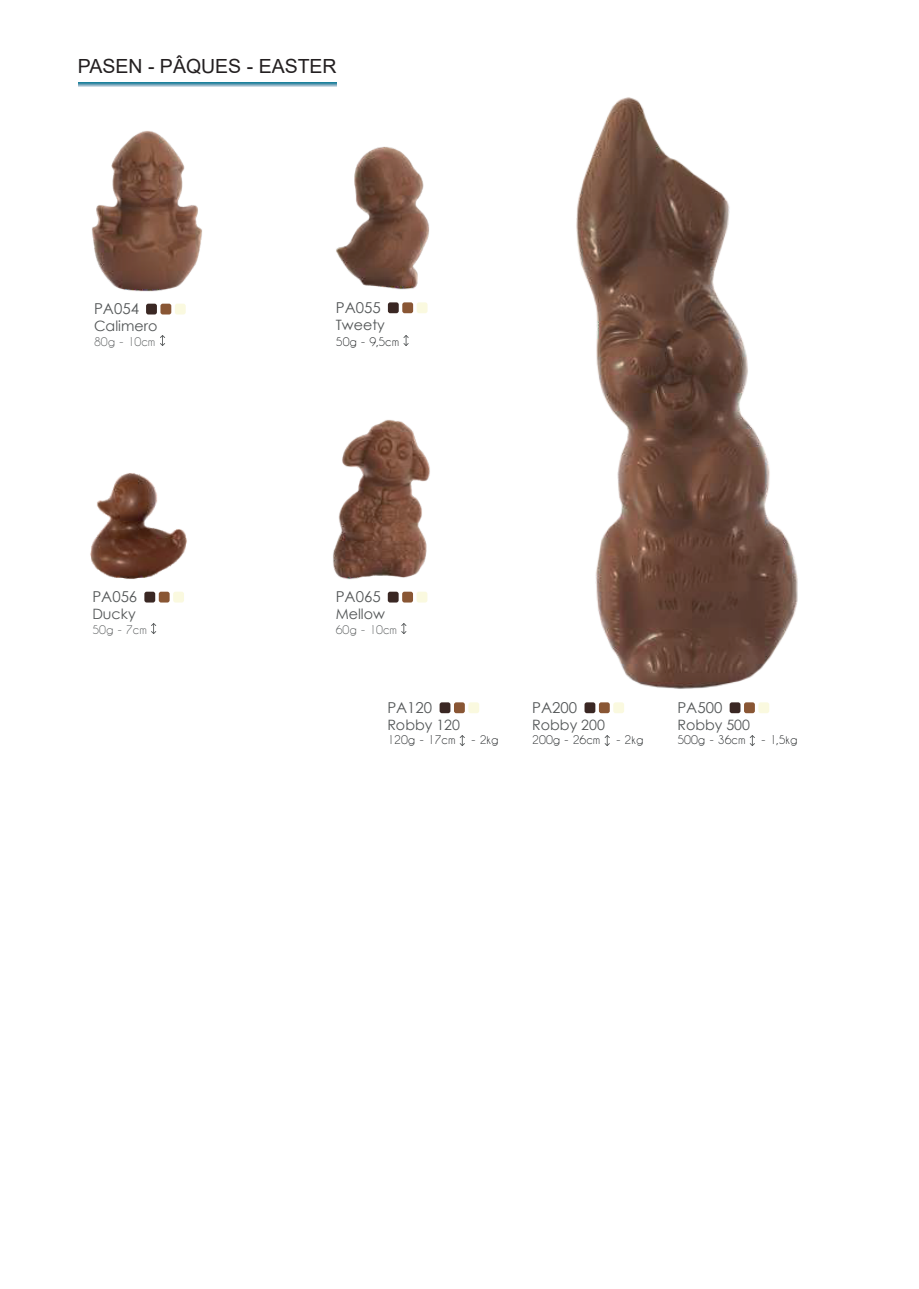
<style>
.page{position:relative;width:919px;height:1289px;background:#fff}
.page>*{position:absolute;margin:0;border:0;box-sizing:border-box;transform-origin:0 0}
.t1{font:19.5px "Arial";color:#231f20}
.t2{font:15px "Century Gothic";color:#535657}
.t3{font:14.25px "Century Gothic";color:#535657}
.t4{font:11.25px "Caviar Dreams";color:#212426}
.t5{font:11.25px "Caviar Dreams";color:#535657}
</style>
<div class="page">
<svg style="left:160px;top:335px;width:5px;height:11px"></svg>
<div style="left:146px;top:304px;width:11px;height:10px;background:#3a2723;border-radius:2px"></div>
<div style="left:160px;top:304px;width:11px;height:10px;background:#895634;border-radius:2px"></div>
<div style="left:175px;top:304px;width:11px;height:10px;background:#faf9df;border-radius:2px"></div>
<img style="left:92px;top:131px;width:110px;height:161px">
<svg style="left:403px;top:335px;width:5px;height:11px"></svg>
<div style="left:388px;top:302px;width:11px;height:11px;background:#3a2723;border-radius:2px"></div>
<div style="left:402px;top:302px;width:11px;height:11px;background:#895634;border-radius:2px"></div>
<div style="left:416px;top:302px;width:11px;height:11px;background:#faf9df;border-radius:2px"></div>
<img style="left:336px;top:146px;width:93px;height:144px">
<svg style="left:151px;top:623px;width:5px;height:11px"></svg>
<div style="left:144px;top:591px;width:11px;height:11px;background:#3a2723;border-radius:2px"></div>
<div style="left:159px;top:591px;width:11px;height:11px;background:#895634;border-radius:2px"></div>
<div style="left:173px;top:591px;width:11px;height:11px;background:#faf9df;border-radius:2px"></div>
<img style="left:90px;top:473px;width:97px;height:106px">
<svg style="left:401px;top:623px;width:5px;height:11px"></svg>
<div style="left:388px;top:591px;width:10px;height:11px;background:#3a2723;border-radius:2px"></div>
<div style="left:402px;top:591px;width:11px;height:11px;background:#895634;border-radius:2px"></div>
<div style="left:416px;top:591px;width:11px;height:11px;background:#faf9df;border-radius:2px"></div>
<img style="left:333px;top:419px;width:97px;height:161px">
<div style="left:439px;top:702px;width:11px;height:11px;background:#3a2723;border-radius:2px"></div>
<div style="left:454px;top:702px;width:11px;height:11px;background:#895634;border-radius:2px"></div>
<div style="left:468px;top:702px;width:11px;height:11px;background:#faf9df;border-radius:2px"></div>
<svg style="left:459px;top:735px;width:6px;height:11px"></svg>
<div style="left:729px;top:702px;width:11px;height:11px;background:#3a2723;border-radius:2px"></div>
<div style="left:744px;top:702px;width:10px;height:11px;background:#895634;border-radius:2px"></div>
<div style="left:758px;top:702px;width:11px;height:11px;background:#faf9df;border-radius:2px"></div>
<svg style="left:749px;top:735px;width:5px;height:11px"></svg>
<img style="left:576px;top:97px;width:222px;height:592px">
<div style="left:584px;top:702px;width:11px;height:11px;background:#3a2723;border-radius:2px"></div>
<div style="left:599px;top:702px;width:10px;height:11px;background:#895634;border-radius:2px"></div>
<div style="left:613px;top:702px;width:11px;height:11px;background:#faf9df;border-radius:2px"></div>
<svg style="left:604px;top:735px;width:5px;height:11px"></svg>
<svg style="left:78px;top:83px;width:258px;height:4px"></svg>
<h1 class="t1" style="left:78px;top:53px;width:260px">PASEN - PÂQUES - EASTER</h1>
<h2 class="t2" style="left:94px;top:298px;width:46px">PA054</h2>
<p class="t3" style="left:94px;top:316px;width:65px">Calimero</p>
<p class="t5" style="left:94px;top:334px;width:63px">80g - 10cm</p>
<h2 class="t2" style="left:336px;top:297px;width:46px">PA055</h2>
<p class="t3" style="left:336px;top:315px;width:50px">Tweety</p>
<p class="t4" style="left:336px;top:334px;width:65px">50g - 9,5cm</p>
<h2 class="t2" style="left:92px;top:586px;width:46px">PA056</h2>
<p class="t3" style="left:92px;top:604px;width:45px">Ducky</p>
<p class="t5" style="left:92px;top:622px;width:56px">50g - 7cm</p>
<h2 class="t2" style="left:336px;top:586px;width:46px">PA065</h2>
<p class="t3" style="left:336px;top:604px;width:51px">Mellow</p>
<p class="t5" style="left:336px;top:622px;width:63px">60g - 10cm</p>
<h2 class="t2" style="left:387px;top:697px;width:46px">PA120</h2>
<p class="t3" style="left:387px;top:715px;width:74px">Robby 120</p>
<p class="t4" style="left:387px;top:733px;width:70px">120g - 17cm</p>
<p class="t4" style="left:471px;top:733px;width:29px">- 2kg</p>
<h2 class="t2" style="left:532px;top:697px;width:46px">PA200</h2>
<p class="t3" style="left:532px;top:715px;width:74px">Robby 200</p>
<p class="t4" style="left:532px;top:733px;width:70px">200g - 26cm</p>
<p class="t4" style="left:616px;top:733px;width:29px">- 2kg</p>
<h2 class="t2" style="left:677px;top:697px;width:46px">PA500</h2>
<p class="t3" style="left:677px;top:715px;width:74px">Robby 500</p>
<p class="t4" style="left:677px;top:733px;width:70px">500g - 36cm</p>
<p class="t4" style="left:761px;top:733px;width:38px">- 1,5kg</p>
</div>
